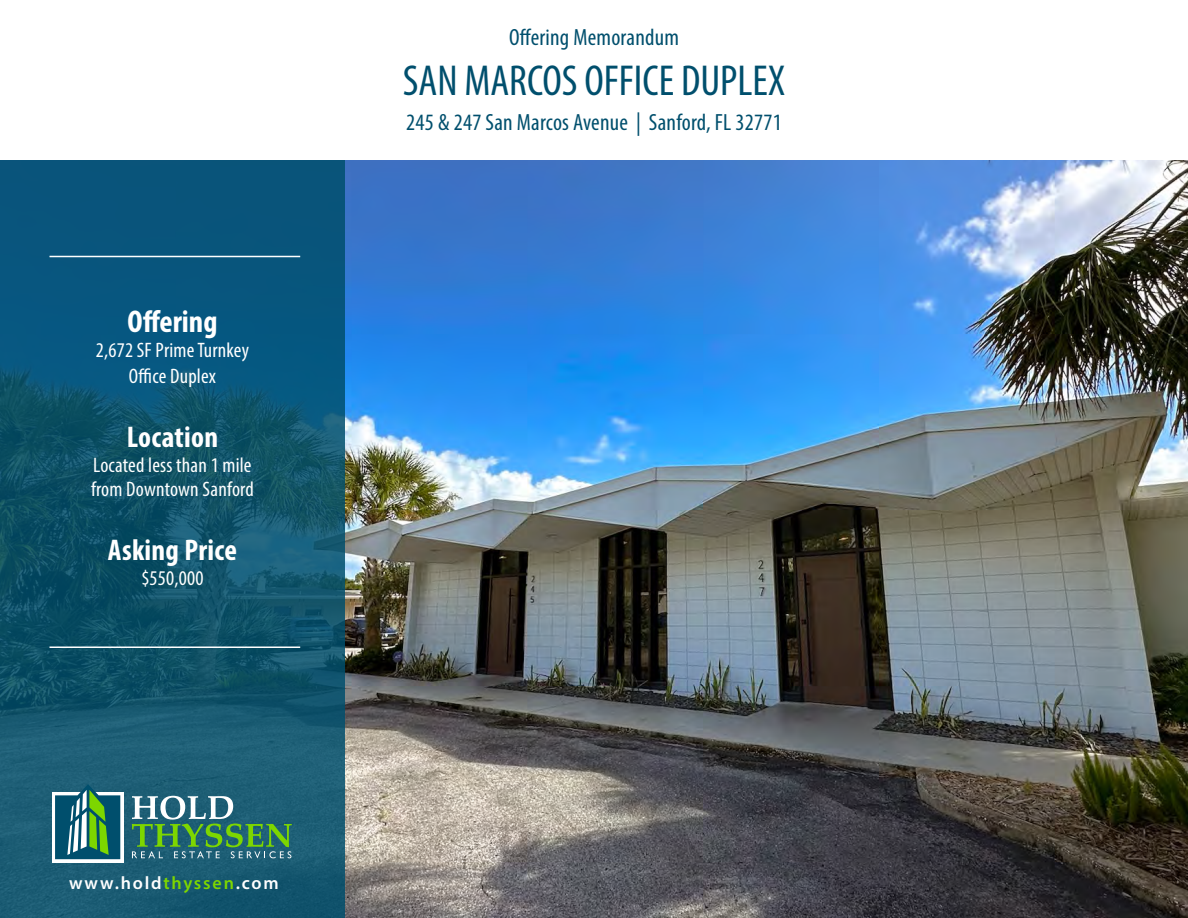
<style>
.page{position:relative;width:1188px;height:918px;background:#fff}
.page>*{position:absolute;margin:0;border:0;box-sizing:border-box;transform-origin:0 0}
.t1{font:condensed 43.5px "Myriad Pro";color:#004f6d}
.t2{font:700 condensed 31.5px "Myriad Pro";color:#fff}
.t3{font:700 condensed 30px "Myriad Pro";letter-spacing:.01em;color:#fff}
.t4{font:condensed 23.55px "Myriad Pro";letter-spacing:.01em;color:#004f6d}
.t5{font:condensed 21px "Myriad Pro";letter-spacing:.01em;color:#fff}
.t6{font:600 18px "Myriad Pro";letter-spacing:.1em;color:#fff}
.s1{color:#7dd600}
</style>
<div class="page">
<img style="left:345px;top:161px;width:843px;height:757px">
<svg style="left:0;top:161px;width:345px;height:757px;background:#0f5571"></svg>
<svg style="left:52px;top:792px;width:71px;height:70px"></svg>
<svg style="left:55px;top:784px;width:65px;height:75px;background:#387c72"></svg>
<svg style="left:132px;top:796px;width:160px;height:62px;background:#448174"></svg>
<hr style="left:50px;top:256px;width:250px;height:1px;background:#fff">
<hr style="left:50px;top:646px;width:250px;height:2px;background:#fff">
<p class="t2" style="left:127px;top:302px;width:92px">Offering</p>
<p class="t5" style="left:96px;top:338px;width:155px">2,672 SF Prime Turnkey</p>
<p class="t5" style="left:129px;top:363px;width:89px">Office Duplex</p>
<p class="t3" style="left:127px;top:418px;width:93px">Location</p>
<p class="t5" style="left:93px;top:452px;width:160px">Located less than 1 mile</p>
<p class="t5" style="left:91px;top:476px;width:164px">from Downtown Sanford</p>
<p class="t3" style="left:108px;top:531px;width:131px">Asking Price</p>
<p class="t5" style="left:141px;top:566px;width:64px">$550,000</p>
<p class="t6" style="left:69px;top:871px;width:211px">www.hold<span class="s1">thyssen</span>.com</p>
<p class="t4" style="left:509px;top:23px;width:171px">Offering Memorandum</p>
<p class="t1" style="left:403px;top:54px;width:384px">SAN MARCOS OFFICE DUPLEX</p>
<p class="t4" style="left:406px;top:108px;width:377px">245 &amp; 247 San Marcos Avenue | Sanford, FL 32771</p>
</div>
